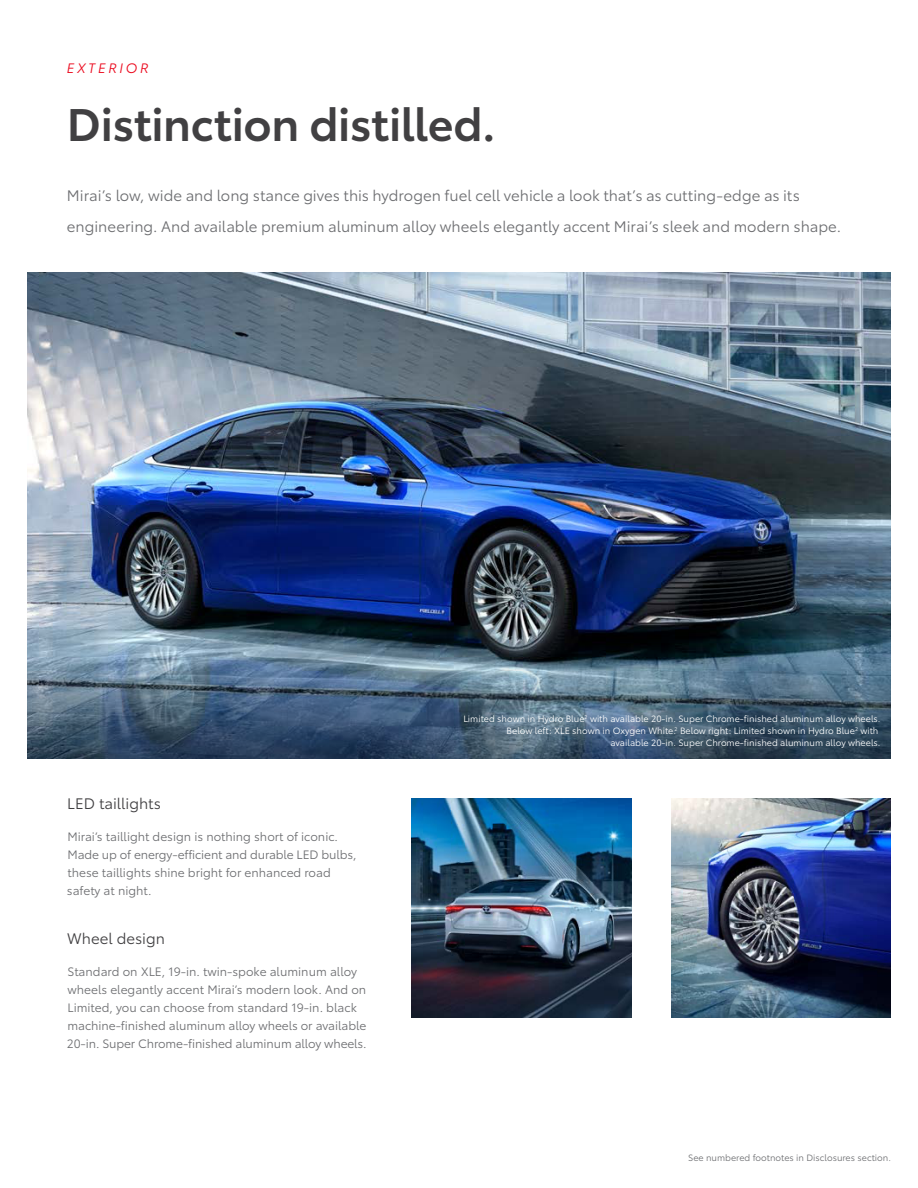
<style>
.page{position:relative;width:918px;height:1188px;background:#fff}
.page>*{position:absolute;margin:0;border:0;box-sizing:border-box;transform-origin:0 0}
.t1{font:600 45px "Toyota Type";letter-spacing:-.01em;color:#414042}
.t2{font:15px/31.5px "Toyota Type";color:#6d6e71}
.t3{font:15px "Toyota Type";color:#414042}
.t4{font:italic 13.5px "Toyota Type";letter-spacing:.2em;color:#eb0a1e}
.t5{font:12px/18px "Toyota Type";color:#6d6e71}
.t6{font:9px/12px "Toyota Type";color:#fff;text-align:right}
.t7{font:9px "Toyota Type";color:#6d6e71}
</style>
<div class="page">
<img style="left:27px;top:272px;width:864px;height:351px">
<img style="left:671px;top:798px;width:220px;height:220px">
<img style="left:412px;top:798px;width:219px;height:220px">
<svg style="left:27px;top:623px;width:864px;height:135px;background:#496176"></svg>
<p class="t4" style="left:67px;top:58px;width:83px">EXTERIOR</p>
<h1 class="t1" style="left:67px;top:91px;width:430px">Distinction distilled.</h1>
<p class="t2" style="left:67px;top:178px;width:776px">Mirai’s low, wide and long stance gives this hydrogen fuel cell vehicle a look that’s as cutting-edge as its engineering. And available premium aluminum alloy wheels elegantly accent Mirai’s sleek and modern shape.</p>
<p class="t3" style="left:67px;top:793px;width:95px">LED taillights</p>
<p class="t5" style="left:67px;top:827px;width:291px">Mirai’s taillight design is nothing short of iconic.<br>Made up of energy-efficient and durable LED bulbs, these taillights shine bright for enhanced road safety at night.</p>
<p class="t3" style="left:67px;top:928px;width:99px">Wheel design</p>
<p class="t5" style="left:67px;top:962px;width:301px">Standard on XLE, 19-in. twin-spoke aluminum alloy wheels elegantly accent Mirai’s modern look. And on Limited, you can choose from standard 19-in. black machine-finished aluminum alloy wheels or available 20-in. Super Chrome-finished aluminum alloy wheels.</p>
<p class="t6" style="left:463px;top:712px;width:419px">Limited shown in Hydro Blue<sup>2</sup> with available 20-in. Super Chrome-finished aluminum alloy wheels.<br>Below left: XLE shown in Oxygen White.<sup>2</sup> Below right: Limited shown in Hydro Blue<sup>2</sup> with<br>available 20-in. Super Chrome-finished aluminum alloy wheels.</p>
<p class="t7" style="left:688px;top:1151px;width:204px">See numbered footnotes in Disclosures section.</p>
</div>
